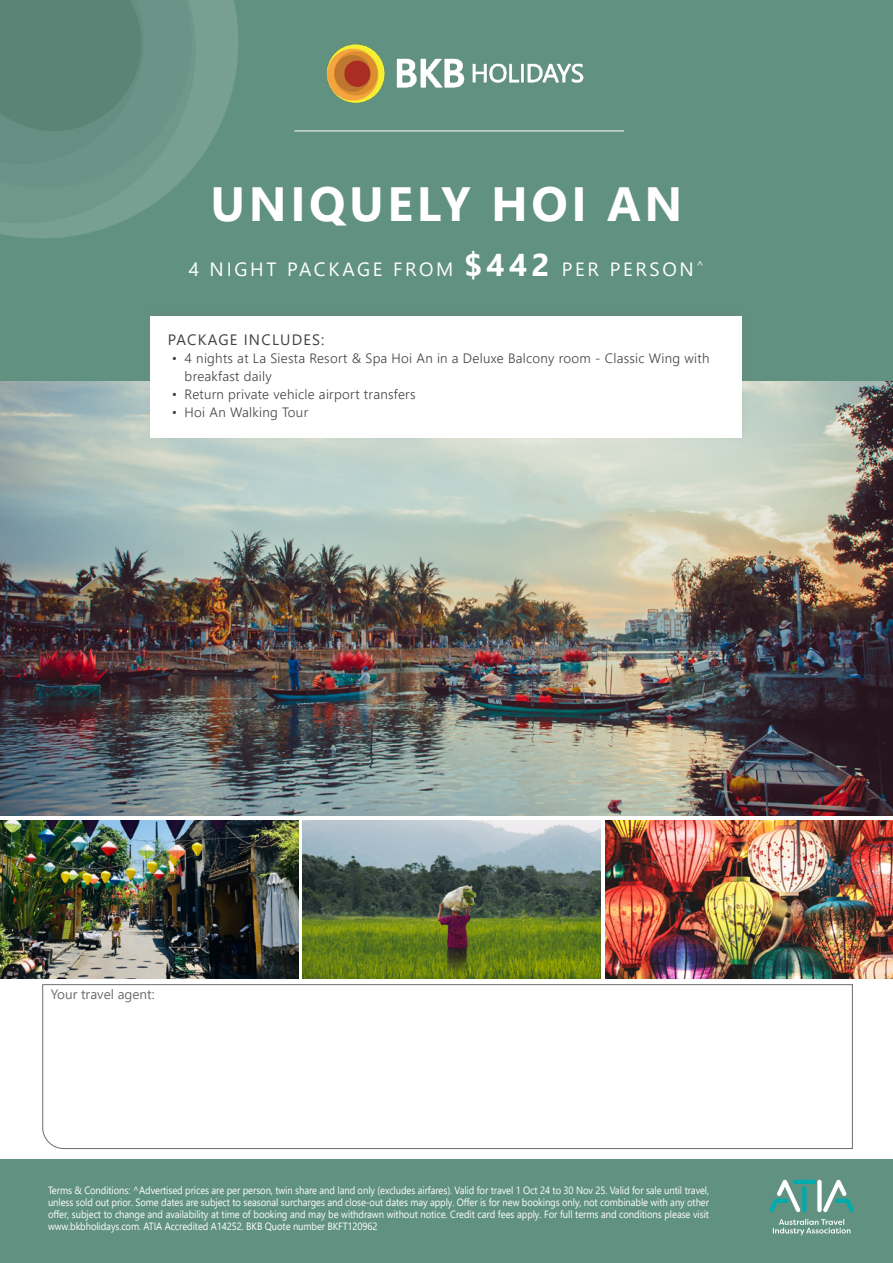
<style>
.page{position:relative;width:893px;height:1263px;background:#fff}
.page>*{position:absolute;margin:0;border:0;box-sizing:border-box;transform-origin:0 0}
.t1{font:700 48px "Segoe UI";letter-spacing:.075em;color:#fff}
.t2{font:19.2px "Segoe UI";letter-spacing:.14em;color:#fff}
.t3{font:15px "Segoe UI";letter-spacing:.085em;color:#414042}
.t4{font:300 13.5px/18px "Segoe UI";letter-spacing:.02em;color:#414042}
.t5{font:13.5px "Segoe UI";color:#6d6e71}
.t6{font:10.5px/12px "Segoe UI";letter-spacing:-.01em;color:#fff;text-align:justify;scale:.9 1}
.s1{font-weight:700;font-size:31.5px}
</style>
<div class="page">
<div style="left:0;top:1159px;width:893px;height:104px;background:#619181"></div>
<img style="left:0;top:380px;width:893px;height:435px">
<img style="left:0;top:821px;width:298px;height:158px">
<img style="left:303px;top:821px;width:297px;height:158px">
<img style="left:606px;top:821px;width:287px;height:158px">
<div style="left:0;top:0;width:893px;height:380px;background:#619181"></div>
<hr style="left:294px;top:131px;width:330px;height:1px;background:#fff">
<svg style="left:220px;top:0;width:18px;height:124px;fill:#779f92"></svg>
<svg style="left:0;top:0;width:220px;height:238px;fill:#6f978a"></svg>
<svg style="left:0;top:0;width:213px;height:210px"></svg>
<svg style="left:42px;top:984px;width:811px;height:165px"></svg>
<div style="left:143px;top:304px;width:607px;height:138px;background:#6d6e71;opacity:.11"></div>
<div style="left:151px;top:317px;width:591px;height:121px;background:#fff"></div>
<svg style="left:823px;top:1180px;width:31px;height:32px"></svg>
<svg style="left:770px;top:1180px;width:30px;height:32px"></svg>
<svg style="left:802px;top:1186px;width:4px;height:26px"></svg>
<hr style="left:793px;top:1180px;width:23px;height:4px;background:#00abac;border-radius:2px">
<div style="left:817px;top:1180px;width:5px;height:32px;background:#fff;border-radius:2px"></div>
<svg style="left:773px;top:1219px;width:77px;height:16px"></svg>
<img style="left:326px;top:44px;width:258px;height:59px">
<h1 class="t1" style="left:47px;top:159px;width:637px">STAY&amp;UNIQUELY HOI AN</h1>
<h1 class="t1" style="left:216px;top:146px;width:139px">SWIM</h1>
<h2 class="t2" style="left:189px;top:251px;width:517px">4 NIGHT PACKAGE FROM <span class="s1">$442</span> PER PERSON<sup>^</sup></h2>
<h3 class="t3" style="left:168px;top:325px;width:158px">PACKAGE INCLUDES:</h3>
<p class="t4" style="left:185px;top:348px;width:526px;text-indent:-13px">• 4 nights at La Siesta Resort &amp; Spa Hoi An in a Deluxe Balcony room - Classic Wing with breakfast daily</p>
<p class="t4" style="left:172px;top:384px;width:245px">• Return private vehicle airport transfers</p>
<p class="t4" style="left:172px;top:402px;width:138px">• Hoi An Walking Tour</p>
<p class="t5" style="left:51px;top:981px;width:105px">Your travel agent:</p>
<p class="t6" style="left:48px;top:1183px;width:736px">Terms &amp; Conditions: ^Advertised prices are per person, twin share and land only (excludes airfares). Valid for travel 1 Oct 24 to 30 Nov 25. Valid for sale until travel, unless sold out prior. Some dates are subject to seasonal surcharges and close-out dates may apply. Offer is for new bookings only, not combinable with any other offer, subject to change and availability at time of booking and may be withdrawn without notice. Credit card fees apply. For full terms and conditions please visit www.bkbholidays.com. ATIA Accredited A14252. BKB Quote number BKFT120962</p>
</div>
